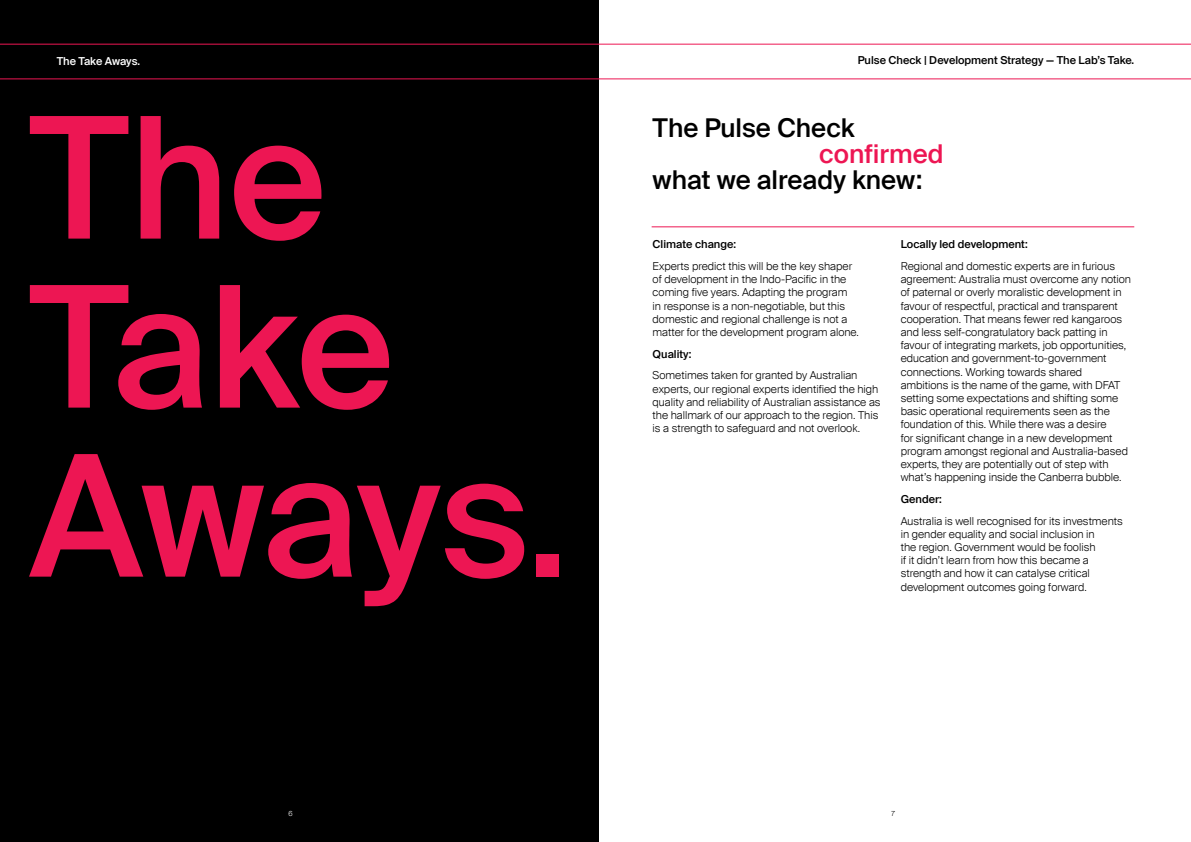
<style>
.page{position:relative;width:1191px;height:842px;background:#fff}
.page>*{position:absolute;margin:0;border:0;box-sizing:border-box;transform-origin:0 0}
.t1{font:500 169px/169px "Suisse Intl";letter-spacing:-.01em;color:#ed1653}
.t2{font:500 26px "Suisse Intl";color:#000}
.t3{font:500 26px "Suisse Intl";color:#ed1653}
.t4{font:300 11px/13.2px "Suisse Intl";color:#000}
.t5{font:500 11px "Suisse Intl";color:#000}
.t6{font:500 11px "Suisse Intl";letter-spacing:-.01em;color:#fff}
.t7{font:300 7px "Suisse Intl";color:#fff}
.t8{font:300 7px "Suisse Intl";color:#000}
</style>
<div class="page">
<div style="left:0;top:0;width:598px;height:842px;background:#000"></div>
<hr style="left:0;top:44px;width:1191px;height:1px;background:#ed1653">
<hr style="left:0;top:78px;width:1191px;height:1px;background:#ed1653">
<hr style="left:651px;top:226px;width:483px;height:1px;background:#ed1653">
<p class="t6" style="left:57px;top:55px;width:85px">The Take Aways.</p>
<h1 class="t1" style="left:29px;top:96px;width:540px">The<br>Take<br>Aways.</h1>
<p class="t5" style="left:858px;top:54px;width:278px">Pulse Check | Development Strategy — The Lab’s Take.</p>
<h2 class="t2" style="left:652px;top:113px;width:204px">The Pulse Check</h2>
<h2 class="t3" style="left:819px;top:139px;width:126px">confirmed</h2>
<h2 class="t2" style="left:652px;top:165px;width:271px">what we already knew:</h2>
<p class="t5" style="left:652px;top:238px;width:85px">Climate change:</p>
<p class="t4" style="left:652px;top:259px;width:208px">Experts predict this will be the key shaper of development in the Indo-Pacific in the coming five years. Adapting the program<br>in response is a non-negotiable, but this domestic and regional challenge is not a matter for the development program alone.</p>
<p class="t5" style="left:652px;top:347px;width:40px">Quality:</p>
<p class="t4" style="left:652px;top:369px;width:229px">Sometimes taken for granted by Australian experts, our regional experts identified the high quality and reliability of Australian assistance as the hallmark of our approach to the region. This is a strength to safeguard and not overlook.</p>
<p class="t5" style="left:900px;top:238px;width:128px">Locally led development:</p>
<p class="t4" style="left:900px;top:259px;width:232px">Regional and domestic experts are in furious agreement: Australia must overcome any notion of paternal or overly moralistic development in favour of respectful, practical and transparent cooperation. That means fewer red kangaroos and less self-congratulatory back patting in favour of integrating markets, job opportunities, education and government-to-government connections. Working towards shared ambitions is the name of the game, with DFAT setting some expectations and shifting some basic operational requirements seen as the foundation of this. While there was a desire<br>for significant change in a new development program amongst regional and Australia-based experts, they are potentially out of step with what’s happening inside the Canberra bubble.</p>
<p class="t5" style="left:900px;top:493px;width:43px">Gender:</p>
<p class="t4" style="left:900px;top:514px;width:224px">Australia is well recognised for its investments in gender equality and social inclusion in<br>the region. Government would be foolish<br>if it didn’t learn from how this became a strength and how it can catalyse critical development outcomes going forward.</p>
<p class="t7" style="left:288px;top:810px;width:6px">6</p>
<p class="t8" style="left:891px;top:810px;width:5px">7</p>
</div>
